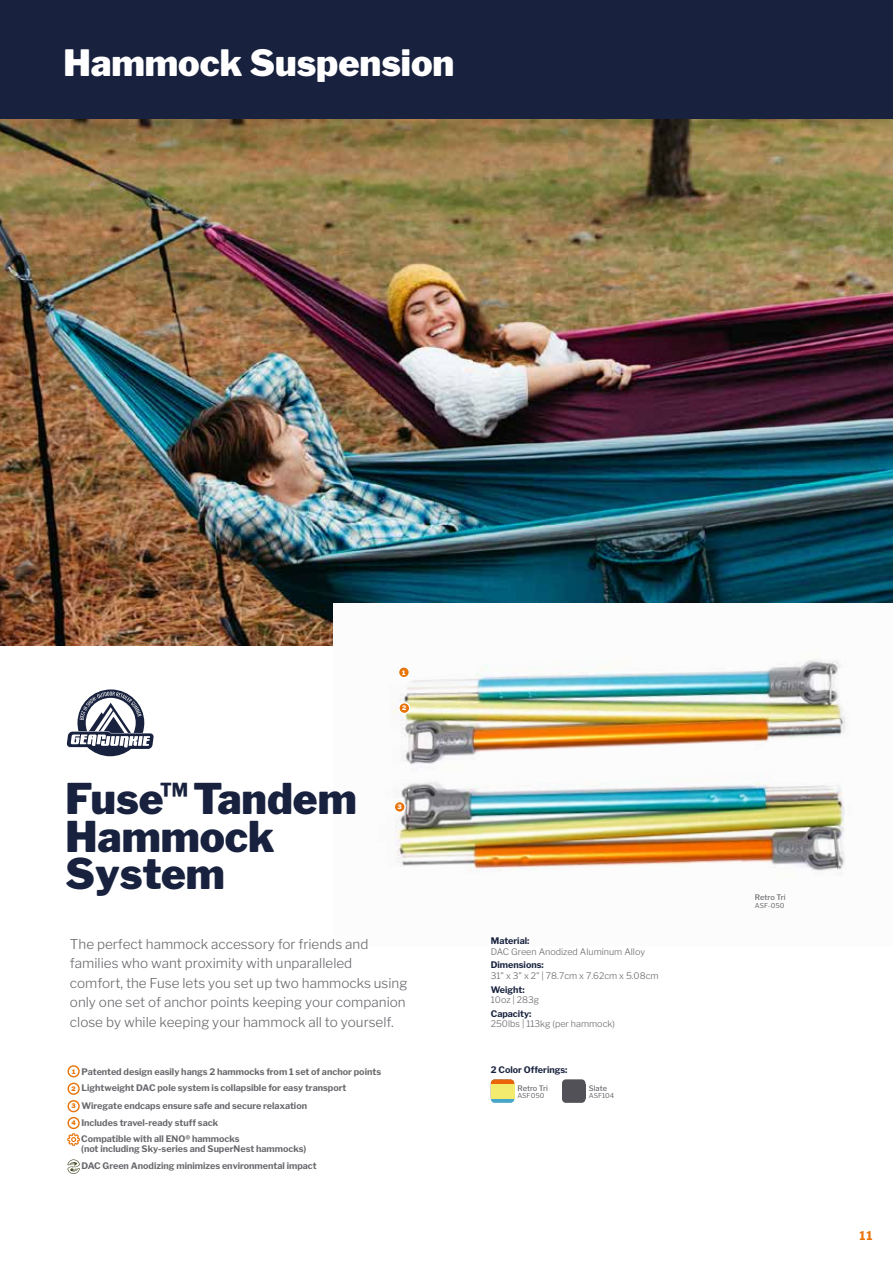
<style>
.page{position:relative;width:893px;height:1263px;background:#fff}
.page>*{position:absolute;margin:0;border:0;box-sizing:border-box;transform-origin:0 0}
.t1{font:900 42px/37.5px "Libre Franklin";color:#18223e}
.t2{font:900 36px "Libre Franklin";color:#fff}
.t3{font:300 13.5px/19.5px "Libre Franklin";color:#69676c}
.t4{font:700 12px "Libre Franklin";color:#e87308}
.t5{font:700 9px/17.2px "Libre Franklin";color:#69676c}
.t6{font:300 9px "Libre Franklin";color:#69676c}
.t7{font:700 9px "Libre Franklin";color:#18223e}
.t8{font:500 7.5px "Libre Franklin";color:#69676c}
.t9{font:6.75px "Libre Franklin";color:#69676c}
.t10{font:900 6.15px "Libre Franklin";color:#e87308}
.t11{font:900 6.15px "Libre Franklin";color:#fff}
</style>
<div class="page">
<div style="left:0;top:0;width:893px;height:149px;background:#18223e"></div>
<img style="left:0;top:119px;width:893px;height:526px">
<img style="left:334px;top:604px;width:559px;height:271px">
<svg style="left:562px;top:1079px;width:23px;height:24px"></svg>
<div style="left:562px;top:1083px;width:23px;height:15px;background:#515157"></div>
<svg style="left:491px;top:1079px;width:23px;height:24px"></svg>
<div style="left:491px;top:1083px;width:23px;height:15px;background:#f3eb6d"></div>
<div style="left:398px;top:667px;width:11px;height:11px;background:#e87308;border-radius:50%"></div>
<div style="left:398px;top:666px;width:12px;height:12px;border:1px solid #fff;border-radius:50%"></div>
<div style="left:399px;top:703px;width:11px;height:10px;background:#e87308;border-radius:50%"></div>
<div style="left:398px;top:702px;width:12px;height:12px;border:1px solid #fff;border-radius:50%"></div>
<div style="left:394px;top:801px;width:11px;height:11px;background:#e87308;border-radius:50%"></div>
<div style="left:394px;top:801px;width:12px;height:12px;border:1px solid #fff;border-radius:50%"></div>
<svg style="left:67px;top:689px;width:87px;height:67px"></svg>
<div style="left:68px;top:1065px;width:12px;height:12px;border:1px solid #e87308;border-radius:50%"></div>
<div style="left:68px;top:1083px;width:12px;height:12px;border:1px solid #e87308;border-radius:50%"></div>
<div style="left:68px;top:1100px;width:12px;height:12px;border:1px solid #e87308;border-radius:50%"></div>
<div style="left:68px;top:1117px;width:12px;height:12px;border:1px solid #e87308;border-radius:50%"></div>
<svg style="left:67px;top:1133px;width:13px;height:13px"></svg>
<svg style="left:67px;top:1159px;width:13px;height:15px"></svg>
<h2 class="t2" style="left:63px;top:41px;width:392px">Hammock Suspension</h2>
<h1 class="t1" style="left:66px;top:780px;width:292px">Fuse Tandem<br>Hammock<br>System</h1>
<p class="t11" style="left:402px;top:669px;width:5px">1</p>
<p class="t11" style="left:402px;top:704px;width:6px">2</p>
<p class="t11" style="left:398px;top:803px;width:6px">3</p>
<p class="t3" style="left:70px;top:934px;width:339px">The perfect hammock accessory for friends and families who want proximity with unparalleled comfort, the Fuse lets you set up two hammocks using only one set of anchor points keeping your companion close by while keeping your hammock all to yourself.</p>
<p class="t5" style="left:81px;top:1063px;width:301px">Patented design easily hangs 2 hammocks from 1 set of anchor points Lightweight DAC pole system is collapsible for easy transport Wiregate endcaps ensure safe and secure relaxation<br>Includes travel-ready stuff sack</p>
<p class="t5" style="left:81px;top:1157px;width:237px">DAC Green Anodizing minimizes environmental impact</p>
<p class="t10" style="left:72px;top:1067px;width:5px">1</p>
<p class="t10" style="left:72px;top:1085px;width:6px">2</p>
<p class="t10" style="left:72px;top:1102px;width:6px">3</p>
<p class="t10" style="left:71px;top:1119px;width:6px">4</p>
<p class="t5" style="left:81px;top:1133px;width:227px;line-height:10.5px">Compatible with all ENO® hammocks<br>(not including Sky-series and SuperNest hammocks)</p>
<p class="t7" style="left:491px;top:935px;width:40px">Material:</p>
<p class="t6" style="left:491px;top:946px;width:156px">DAC Green Anodized Aluminum Alloy</p>
<p class="t7" style="left:491px;top:960px;width:54px">Dimensions:</p>
<p class="t6" style="left:491px;top:970px;width:169px">31" x 3" x 2" | 78.7cm x 7.62cm x 5.08cm</p>
<p class="t7" style="left:491px;top:984px;width:35px">Weight:</p>
<p class="t6" style="left:491px;top:994px;width:50px">10oz | 283g</p>
<p class="t7" style="left:491px;top:1008px;width:42px">Capacity:</p>
<p class="t6" style="left:491px;top:1019px;width:126px">250lbs | 113kg (per hammock)</p>
<p class="t7" style="left:491px;top:1064px;width:78px">2 Color Offerings:</p>
<p class="t8" style="left:517px;top:1083px;width:32px">Retro Tri</p>
<p class="t9" style="left:517px;top:1091px;width:28px">ASF050</p>
<p class="t8" style="left:589px;top:1083px;width:20px">Slate</p>
<p class="t9" style="left:589px;top:1091px;width:27px">ASF104</p>
<p class="t8" style="left:755px;top:893px;width:32px">Retro Tri</p>
<p class="t9" style="left:755px;top:901px;width:31px">ASF-050</p>
<h3 class="t4" style="left:859px;top:1229px;width:15px">11</h3>
</div>
